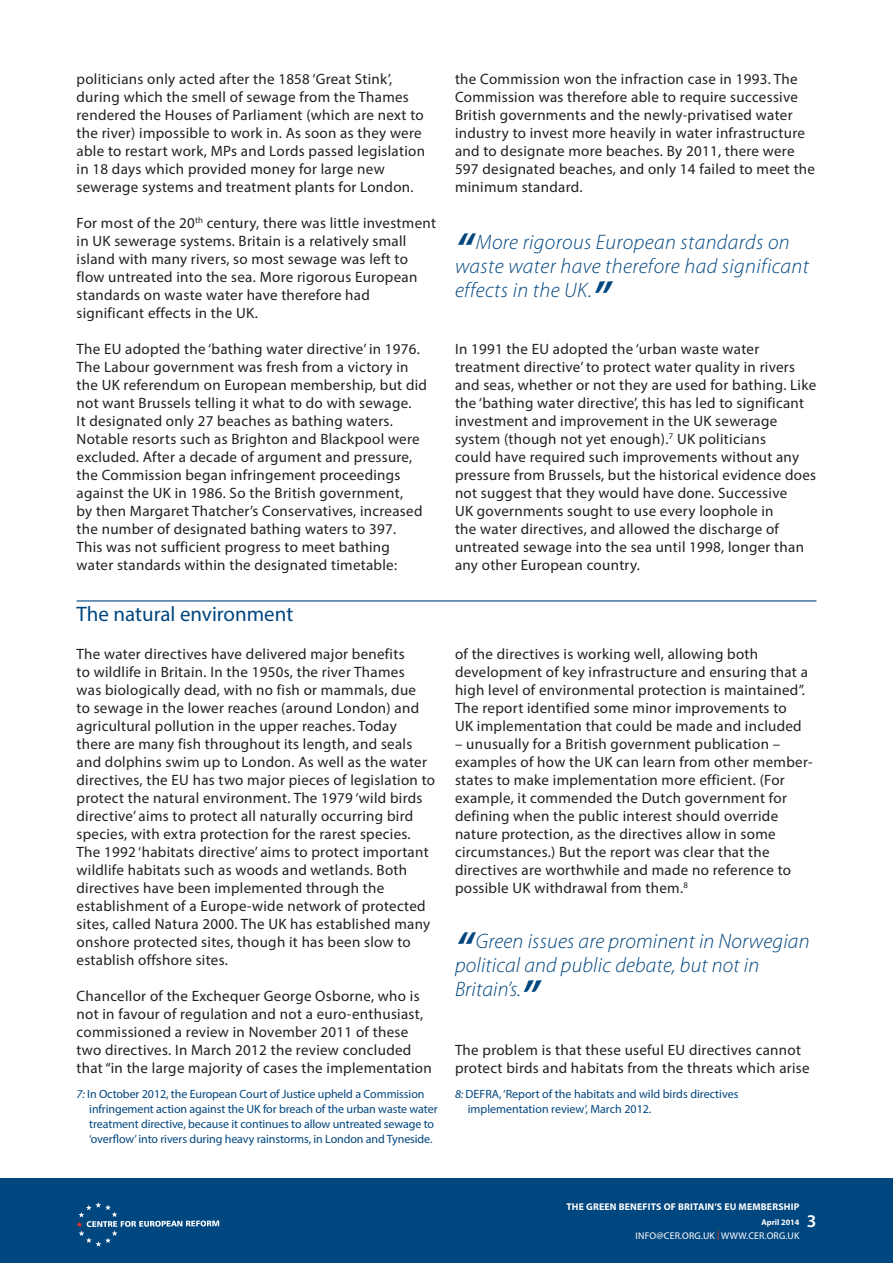
<style>
.page{position:relative;width:893px;height:1263px;background:#fff}
.page>*{position:absolute;margin:0;border:0;box-sizing:border-box;transform-origin:0 0}
.t1{font:italic 300 21px/24px "Myriad Pro";letter-spacing:.01em;color:#00467f}
.t2{font:21px "Myriad Pro";color:#00467f}
.t3{font:600 18px "Myriad Pro";color:#fff}
.t4{font:15px/18px "Myriad Pro";letter-spacing:.02em;color:#231f20}
.t5{font:12px/15px "Myriad Pro";letter-spacing:-.01em;color:#00467f}
.t6{font:700 9.75px "Myriad Pro";letter-spacing:.02em;color:#fff}
.t7{font:9.75px "Myriad Pro";letter-spacing:.02em;color:#fff}
.t8{font:700 8.25px "Myriad Pro";color:#fff}
.s1{font-weight:600;font-size:45px}
.s2{font-style:italic}
.s3{color:#ee3224}
</style>
<div class="page">
<div style="left:0;top:1178px;width:893px;height:85px;background:#00467f"></div>
<svg style="left:77px;top:1202px;width:142px;height:45px"></svg>
<hr style="left:77px;top:600px;width:739px;height:1px;background:#00467f">
<p class="t4" style="left:77px;top:71px;width:350px">politicians only acted after the 1858 ‘Great Stink’, during which the smell of sewage from the Thames rendered the Houses of Parliament (which are next to the river) impossible to work in. As soon as they were able to restart work, MPs and Lords passed legislation in 18 days which provided money for large new sewerage systems and treatment plants for London.</p>
<p class="t4" style="left:77px;top:215px;width:361px">For most of the 20<sup>th</sup> century, there was little investment in UK sewerage systems. Britain is a relatively small island with many rivers, so most sewage was left to flow untreated into the sea. More rigorous European standards on waste water have therefore had significant effects in the UK.</p>
<p class="t4" style="left:77px;top:341px;width:352px">The EU adopted the ‘bathing water directive’ in 1976.<br>The Labour government was fresh from a victory in the UK referendum on European membership, but did not want Brussels telling it what to do with sewage.<br>It designated only 27 beaches as bathing waters.<br>Notable resorts such as Brighton and Blackpool were excluded. After a decade of argument and pressure, the Commission began infringement proceedings against the UK in 1986. So the British government,<br>by then Margaret Thatcher’s Conservatives, increased the number of designated bathing waters to 397.<br>This was not sufficient progress to meet bathing water standards within the designated timetable:</p>
<h1 class="t2" style="left:77px;top:606px;width:218px">The natural environment</h1>
<p class="t4" style="left:77px;top:646px;width:360px">The water directives have delivered major benefits<br>to wildlife in Britain. In the 1950s, the river Thames<br>was biologically dead, with no fish or mammals, due<br>to sewage in the lower reaches (around London) and agricultural pollution in the upper reaches. Today<br>there are many fish throughout its length, and seals and dolphins swim up to London. As well as the water directives, the EU has two major pieces of legislation to protect the natural environment. The 1979 ‘wild birds directive’ aims to protect all naturally occurring bird species, with extra protection for the rarest species.<br>The 1992 ‘habitats directive’ aims to protect important wildlife habitats such as woods and wetlands. Both directives have been implemented through the establishment of a Europe-wide network of protected sites, called Natura 2000. The UK has established many onshore protected sites, though it has been slow to establish offshore sites.</p>
<p class="t4" style="left:77px;top:988px;width:357px">Chancellor of the Exchequer George Osborne, who is not in favour of regulation and not a euro-enthusiast, commissioned a review in November 2011 of these two directives. In March 2012 the review concluded that “in the large majority of cases the implementation</p>
<p class="t4" style="left:455px;top:71px;width:362px">the Commission won the infraction case in 1993. The Commission was therefore able to require successive British governments and the newly-privatised water industry to invest more heavily in water infrastructure and to designate more beaches. By 2011, there were 597 designated beaches, and only 14 failed to meet the minimum standard.</p>
<h1 class="t1" style="left:455px;top:232px;width:355px"><span class="s1">“</span>More rigorous European standards on waste water have therefore had significant effects in the UK.<span class="s1">”</span></h1>
<p class="t4" style="left:455px;top:341px;width:363px">In 1991 the EU adopted the ‘urban waste water treatment directive’ to protect water quality in rivers and seas, whether or not they are used for bathing. Like the ‘bathing water directive’, this has led to significant investment and improvement in the UK sewerage system (though not yet enough).<sup>7</sup> UK politicians<br>could have required such improvements without any pressure from Brussels, but the historical evidence does not suggest that they would have done. Successive<br>UK governments sought to use every loophole in<br>the water directives, and allowed the discharge of untreated sewage into the sea until 1998, longer than any other European country.</p>
<p class="t4" style="left:455px;top:646px;width:354px">of the directives is working well, allowing both development of key infrastructure and ensuring that a high level of environmental protection is maintained”.<br>The report identified some minor improvements to UK implementation that could be made and included</p>
<p class="t4" style="left:455px;top:736px;width:359px">– unusually for a British government publication – examples of how the UK can learn from other member&shy;states to make implementation more efficient. (For example, it commended the Dutch government for defining when the public interest should override nature protection, as the directives allow in some circumstances.) But the report was clear that the directives are worthwhile and made no reference to possible UK withdrawal from them.<sup>8</sup></p>
<h1 class="t1" style="left:455px;top:931px;width:356px"><span class="s1">“</span>Green issues are prominent in Norwegian political and public debate, but not in<br>Britain’s.<span class="s1">”</span></h1>
<p class="t4" style="left:455px;top:1042px;width:356px">The problem is that these useful EU directives cannot protect birds and habitats from the threats which arise</p>
<p class="t5" style="left:89px;top:1087px;width:350px;text-indent:-13px"><span class="s2">7:</span> In October 2012, the European Court of Justice upheld a Commission infringement action against the UK for breach of the urban waste water treatment directive, because it continues to allow untreated sewage to ‘overflow’ into rivers during heavy rainstorms, in London and Tyneside.</p>
<p class="t5" style="left:468px;top:1087px;width:272px;text-indent:-13px"><span class="s2">8:</span> DEFRA, ‘Report of the habitats and wild birds directives implementation review’, March 2012.</p>
<p class="t6" style="left:566px;top:1203px;width:234px">THE GREEN BENEFITS OF BRITAIN’S EU MEMBERSHIP</p>
<p class="t8" style="left:761px;top:1219px;width:40px">April 2014</p>
<p class="t7" style="left:636px;top:1232px;width:165px">INFO@CER.ORG.UK <span class="s3">|</span> WWW.CER.ORG.UK</p>
<p class="t3" style="left:807px;top:1215px;width:11px">3</p>
</div>
